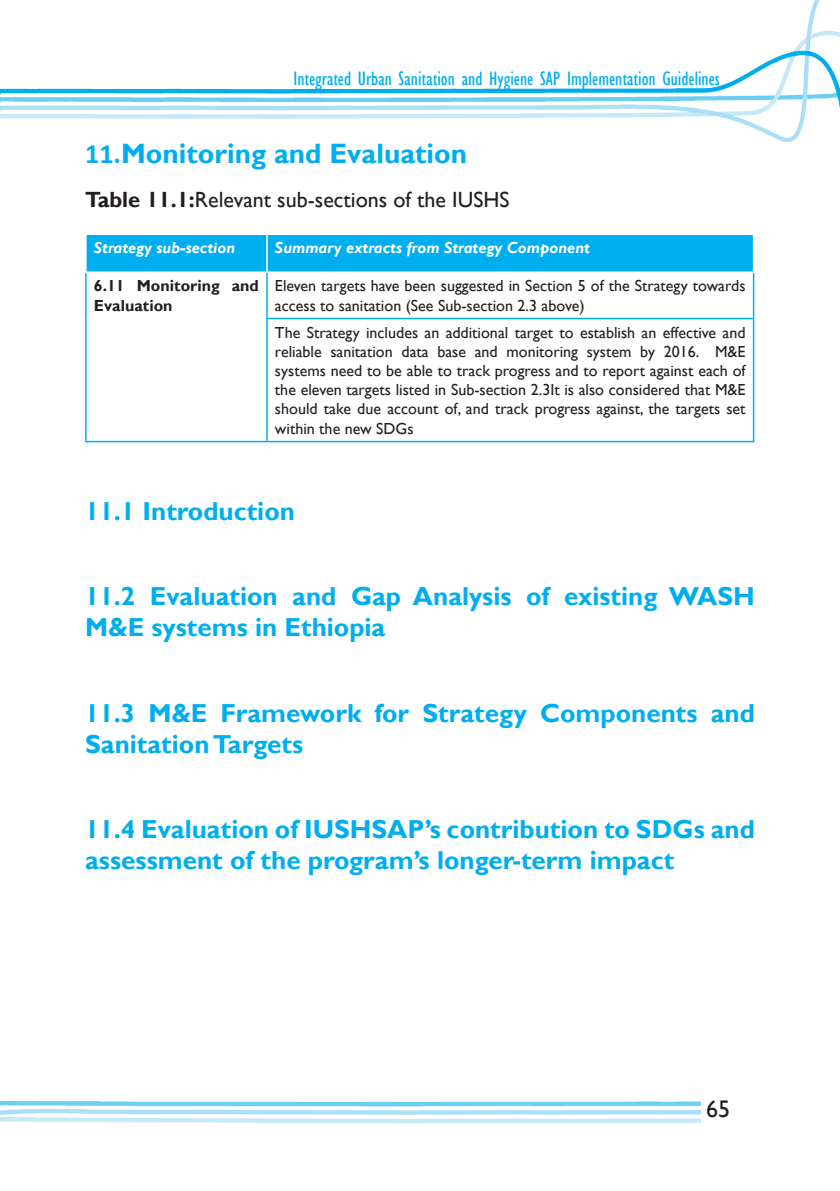
<style>
.page{position:relative;width:840px;height:1191px;background:#fff}
.page>*{position:absolute;margin:0;border:0;box-sizing:border-box;transform-origin:0 0}
.t1{font:700 28px "Gill Sans";color:#00aeef}
.t2{font:700 26px/31.2px "Gill Sans";color:#00aeef}
.t3{font:24px "Gill Sans";color:#231f20}
.t4{font:22px "Gill Sans";color:#231f20}
.t5{font:condensed 20px "Gill Sans";color:#00aeef}
.t6{font:16px/19.2px "Gill Sans";color:#231f20}
.t7{font:italic 700 16px "Gill Sans";color:#fff}
.t8{font:700 16px/19.2px "Gill Sans";color:#231f20}
.s1{font-family:"Calibri"}
.s2{font-weight:700}
</style>
<div class="page">
<img style="left:0;top:0;width:839px;height:142px">
<img style="left:0;top:1101px;width:700px;height:23px">
<div style="left:87px;top:235px;width:665px;height:36px;background:#00aeef"></div>
<hr style="left:85px;top:273px;width:2px;height:45px;background:#00aeef">
<hr style="left:85px;top:318px;width:2px;height:123px;background:#00aeef">
<hr style="left:85px;top:441px;width:182px;height:1px;background:#00aeef">
<hr style="left:266px;top:273px;width:1px;height:45px;background:#00aeef">
<hr style="left:752px;top:273px;width:2px;height:45px;background:#00aeef">
<hr style="left:266px;top:318px;width:488px;height:1px;background:#00aeef">
<hr style="left:266px;top:319px;width:1px;height:122px;background:#00aeef">
<hr style="left:752px;top:319px;width:2px;height:122px;background:#00aeef">
<hr style="left:267px;top:441px;width:487px;height:1px;background:#00aeef">
<hr style="left:266px;top:235px;width:1px;height:36px;background:#fff">
<p class="t5" style="left:293px;top:67px;width:428px">Integrated Urban Sanitation and Hygiene SAP Implementation Guidelines</p>
<h1 class="t1" style="left:85px;top:136px;width:383px"><span class="s1">11.</span>Monitoring and Evaluation</h1>
<h3 class="t4" style="left:85px;top:187px;width:426px"><span class="s2">Table 11.1:</span>Relevant sub-sections of the IUSHS</h3>
<p class="t7" style="left:94px;top:239px;width:143px">Strategy sub-section</p>
<p class="t7" style="left:275px;top:239px;width:316px">Summary extracts from Strategy Component</p>
<p class="t8" style="left:94px;top:277px;width:166px">6.11 Monitoring and<br>Evaluation</p>
<p class="t6" style="left:275px;top:277px;width:472px">Eleven targets have been suggested in Section 5 of the Strategy towards access to sanitation (See Sub-section 2.3 above)</p>
<p class="t6" style="left:275px;top:323px;width:472px;text-align:justify">The Strategy includes an additional target to establish an effective and reliable sanitation data base and monitoring system by 2016. M&amp;E systems need to be able to track progress and to report against each of the eleven targets listed in Sub-section 2.3It is also considered that M&amp;E should take due account of, and track progress against, the targets set within the new SDGs</p>
<h2 class="t2" style="left:85px;top:496px;width:211px">11.1 Introduction</h2>
<h2 class="t2" style="left:85px;top:581px;width:671px">11.2 Evaluation and Gap Analysis of existing WASH<br>M&amp;E systems in Ethiopia</h2>
<h2 class="t2" style="left:85px;top:698px;width:670px">11.3 M&amp;E Framework for Strategy Components and<br>Sanitation Targets</h2>
<h2 class="t2" style="left:85px;top:814px;width:670px">11.4 Evaluation of IUSHSAP’s contribution to SDGs and assessment of the program’s longer-term impact</h2>
<h3 class="t3" style="left:705px;top:1095px;width:25px">65</h3>
</div>
